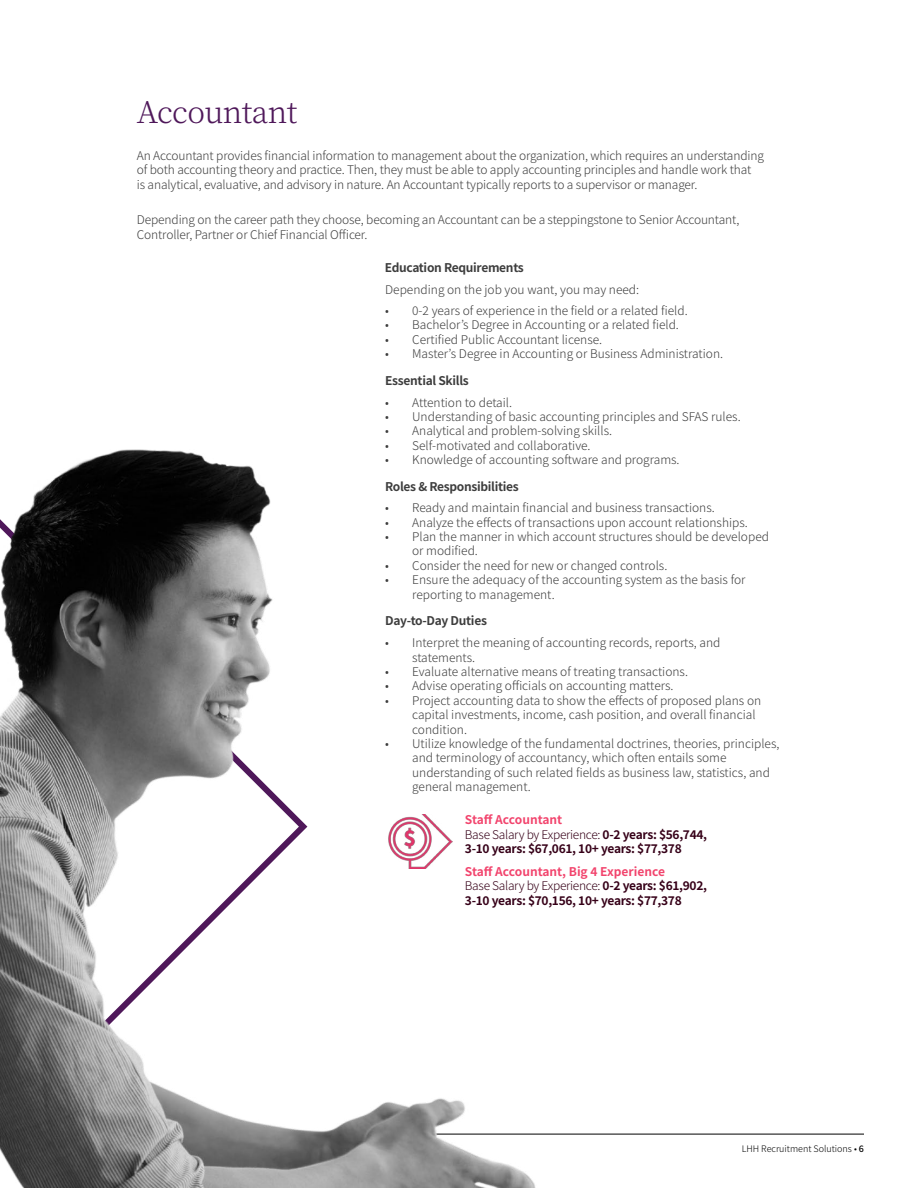
<style>
.page{position:relative;width:918px;height:1188px;background:#fff}
.page>*{position:absolute;margin:0;border:0;box-sizing:border-box;transform-origin:0 0}
.t1{font:300 30px "Noto Serif JP";letter-spacing:-.025em;color:#4f185a}
.t2{font:300 12px/14.4px "Noto Sans JP";color:#3d3d3d}
.t3{font:700 12px/14.4px "Noto Sans JP";letter-spacing:-.025em;color:#360018}
.t4{font:700 12px "Noto Sans JP";letter-spacing:-.025em;color:#3d3d3d}
.t5{font:300 9px "Noto Sans JP";color:#000}
.s1{color:#f2446d}
.s2{font-weight:300}
.s3{font-weight:500}
</style>
<div class="page">
<hr style="left:54px;top:1134px;width:810px;height:1px;background:#000">
<img style="left:0;top:449px;width:764px;height:739px">
<img style="left:385px;top:815px;width:67px;height:53px">
<h1 class="t1" style="left:137px;top:96px;width:162px">Accountant</h1>
<p class="t2" style="left:137px;top:148px;width:629px">An Accountant provides financial information to management about the organization, which requires an understanding of both accounting theory and practice. Then, they must be able to apply accounting principles and handle work that<br>is analytical, evaluative, and advisory in nature. An Accountant typically reports to a supervisor or manager.</p>
<p class="t2" style="left:137px;top:213px;width:604px">Depending on the career path they choose, becoming an Accountant can be a steppingstone to Senior Accountant,<br>Controller, Partner or Chief Financial Officer.</p>
<p class="t4" style="left:385px;top:261px;width:141px">Education Requirements</p>
<p class="t2" style="left:385px;top:282px;width:256px">Depending on the job you want, you may need:</p>
<p class="t2" style="left:385px;top:303px;width:304px">• 0-2 years of experience in the field or a related field.</p>
<p class="t2" style="left:385px;top:318px;width:295px">• Bachelor’s Degree in Accounting or a related field.</p>
<p class="t2" style="left:385px;top:332px;width:219px">• Certified Public Accountant license.</p>
<p class="t2" style="left:385px;top:347px;width:340px">• Master’s Degree in Accounting or Business Administration.</p>
<p class="t4" style="left:385px;top:373px;width:85px">Essential Skills</p>
<p class="t2" style="left:385px;top:395px;width:128px">• Attention to detail.</p>
<p class="t2" style="left:385px;top:410px;width:357px">• Understanding of basic accounting principles and SFAS rules.</p>
<p class="t2" style="left:385px;top:424px;width:228px">• Analytical and problem-solving skills.</p>
<p class="t2" style="left:385px;top:438px;width:207px">• Self-motivated and collaborative.</p>
<p class="t2" style="left:385px;top:453px;width:296px">• Knowledge of accounting software and programs.</p>
<p class="t4" style="left:385px;top:480px;width:135px">Roles &amp; Responsibilities</p>
<p class="t2" style="left:385px;top:501px;width:331px">• Ready and maintain financial and business transactions.</p>
<p class="t2" style="left:385px;top:515px;width:364px">• Analyze the effects of transactions upon account relationships.</p>
<p class="t2" style="left:412px;top:530px;width:358px;text-indent:-27px">• Plan the manner in which account structures should be developed or modified.</p>
<p class="t2" style="left:385px;top:559px;width:284px">• Consider the need for new or changed controls.</p>
<p class="t2" style="left:412px;top:573px;width:335px;text-indent:-27px">• Ensure the adequacy of the accounting system as the basis for reporting to management.</p>
<p class="t4" style="left:385px;top:614px;width:103px">Day-to-Day Duties</p>
<p class="t2" style="left:412px;top:636px;width:310px;text-indent:-27px">• Interpret the meaning of accounting records, reports, and statements.</p>
<p class="t2" style="left:385px;top:665px;width:304px">• Evaluate alternative means of treating transactions.</p>
<p class="t2" style="left:385px;top:679px;width:290px">• Advise operating officials on accounting matters.</p>
<p class="t2" style="left:412px;top:693px;width:351px;text-indent:-27px">• Project accounting data to show the effects of proposed plans on capital investments, income, cash position, and overall financial condition.</p>
<p class="t2" style="left:412px;top:737px;width:369px;text-indent:-27px">• Utilize knowledge of the fundamental doctrines, theories, principles, and terminology of accountancy, which often entails some understanding of such related fields as business law, statistics, and general management.</p>
<p class="t3" style="left:465px;top:813px;width:244px"><span class="s1">Staff Accountant<br></span><span class="s2">Base Salary by Experience:</span> 0-2 years: $56,744,<br>3-10 years: $67,061, 10+ years: $77,378</p>
<p class="t3" style="left:465px;top:865px;width:244px"><span class="s1">Staff Accountant, Big 4 Experience<br></span><span class="s2">Base Salary by Experience:</span> 0-2 years: $61,902,<br>3-10 years: $70,156, 10+ years: $77,378</p>
<p class="t5" style="left:742px;top:1144px;width:124px">LHH Recruitment Solutions • <span class="s3">6</span></p>
</div>
